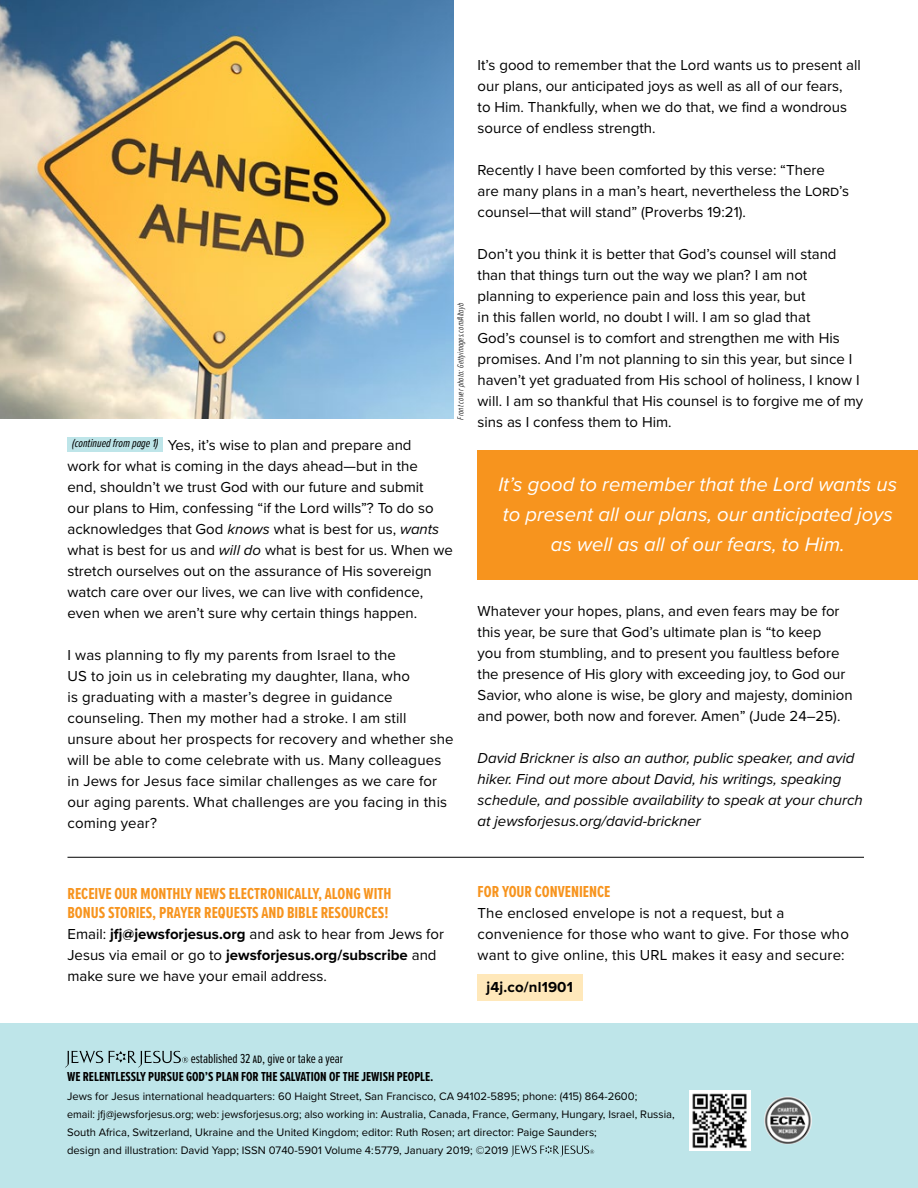
<style>
.page{position:relative;width:918px;height:1188px;background:#fff}
.page>*{position:absolute;margin:0;border:0;box-sizing:border-box;transform-origin:0 0}
.t1{font:italic 20.25px/30px "Proxima Nova";color:#fff;text-align:center}
.t2{font:700 16.5px/19.5px "Proxima Nova Ex Cn";color:#f7941e}
.t3{font:15px/21px "Proxima Nova";color:#000}
.t4{font:italic 15px/21px "Proxima Nova";color:#000}
.t5{font:700 15px "Proxima Nova";letter-spacing:.01em;color:#000}
.t6{font:700 13.5px "Proxima Nova Ex Cn";color:#000}
.t7{font:13.5px "Proxima Nova Ex Cn";color:#000}
.t8{font:italic 12px "Proxima Nova Ex Cn";color:#000}
.t9{font:11.25px/18px "Proxima Nova";color:#000}
.t10{font:italic 300 9px "Proxima Nova Ex Cn";letter-spacing:.01em;color:#000}
.s1{font-style:italic}
.s2{font-weight:700}
</style>
<div class="page">
<div style="left:0;top:1023px;width:918px;height:165px;background:#bee5e9"></div>
<img style="left:689px;top:1090px;width:61px;height:61px">
<img style="left:764px;top:1096px;width:48px;height:48px;border-radius:24px">
<svg style="left:65px;top:1051px;width:123px;height:17px"></svg>
<svg style="left:511px;top:1146px;width:83px;height:11px"></svg>
<div style="left:68px;top:437px;width:95px;height:15px;background:#bee5e9"></div>
<div style="left:478px;top:451px;width:440px;height:129px;background:#f7941e"></div>
<div style="left:478px;top:974px;width:105px;height:26px;background:#ffe8ba"></div>
<hr style="left:68px;top:857px;width:796px;height:1px;background:#000">
<img style="left:0;top:0;width:454px;height:418px">
<p class="t10" style="left:454px;top:420px;width:118px;rotate:-90deg">Front cover photo: Gettyimages.com/Altayb</p>
<p class="t8" style="left:72px;top:435px;width:88px">(continued from page 1)</p>
<p class="t3" style="left:68px;top:434px;width:387px;text-indent:100px">Yes, it’s wise to plan and prepare and<br>work for what is coming in the days ahead—but in the<br>end, shouldn’t we trust God with our future and submit<br>our plans to Him, confessing “if the Lord wills”? To do so acknowledges that God <span class="s1">knows</span> what is best for us, <span class="s1">wants </span>what is best for us and <span class="s1">will do</span> what is best for us. When we stretch ourselves out on the assurance of His sovereign watch care over our lives, we can live with confidence, even when we aren’t sure why certain things happen.</p>
<p class="t3" style="left:68px;top:644px;width:388px">I was planning to fly my parents from Israel to the<br>US to join us in celebrating my daughter, Ilana, who<br>is graduating with a master’s degree in guidance counseling. Then my mother had a stroke. I am still unsure about her prospects for recovery and whether she will be able to come celebrate with us. Many colleagues in Jews for Jesus face similar challenges as we care for our aging parents. What challenges are you facing in this coming year?</p>
<p class="t3" style="left:478px;top:54px;width:385px">It’s good to remember that the Lord wants us to present all our plans, our anticipated joys as well as all of our fears,<br>to Him. Thankfully, when we do that, we find a wondrous source of endless strength.</p>
<p class="t3" style="left:478px;top:159px;width:373px">Recently I have been comforted by this verse: “There are many plans in a man’s heart, nevertheless the Lord’s counsel—that will stand” (Proverbs 19:21).</p>
<p class="t3" style="left:478px;top:243px;width:387px">Don’t you think it is better that God’s counsel will stand than that things turn out the way we plan? I am not planning to experience pain and loss this year, but<br>in this fallen world, no doubt I will. I am so glad that<br>God’s counsel is to comfort and strengthen me with His promises. And I’m not planning to sin this year, but since I haven’t yet graduated from His school of holiness, I know I will. I am so thankful that His counsel is to forgive me of my sins as I confess them to Him.</p>
<h1 class="t1" style="left:498px;top:468px;width:400px">It’s good to remember that the Lord wants us to present all our plans, our anticipated joys as well as all of our fears, to Him.</h1>
<p class="t3" style="left:478px;top:600px;width:377px">Whatever your hopes, plans, and even fears may be for this year, be sure that God’s ultimate plan is “to keep<br>you from stumbling, and to present you faultless before the presence of His glory with exceeding joy, to God our Savior, who alone is wise, be glory and majesty, dominion and power, both now and forever. Amen” (Jude 24–25).</p>
<p class="t4" style="left:478px;top:747px;width:387px">David Brickner is also an author, public speaker, and avid hiker. Find out more about David, his writings, speaking schedule, and possible availability to speak at your church at jewsforjesus.org/david-brickner</p>
<p class="t2" style="left:68px;top:883px;width:326px">RECEIVE OUR MONTHLY NEWS ELECTRONICALLY, ALONG WITH<br>BONUS STORIES, PRAYER REQUESTS AND BIBLE RESOURCES!</p>
<p class="t3" style="left:68px;top:923px;width:378px">Email: <span class="s2">jfj@jewsforjesus.org</span> and ask to hear from Jews for<br>Jesus via email or go to <span class="s2">jewsforjesus.org/subscribe</span> and make sure we have your email address.</p>
<p class="t2" style="left:478px;top:882px;width:134px">FOR YOUR CONVENIENCE</p>
<p class="t3" style="left:478px;top:902px;width:373px">The enclosed envelope is not a request, but a convenience for those who want to give. For those who want to give online, this URL makes it easy and secure:</p>
<p class="t5" style="left:487px;top:975px;width:88px">j4j.co/nl1901</p>
<p class="t7" style="left:191px;top:1049px;width:154px">established 32 ad, give or take a year</p>
<p class="t6" style="left:67px;top:1067px;width:368px">WE RELENTLESSLY PURSUE GOD’S PLAN FOR THE SALVATION OF THE JEWISH PEOPLE.</p>
<p class="t9" style="left:67px;top:1087px;width:609px">Jews for Jesus international headquarters: 60 Haight Street, San Francisco, CA 94102-5895; phone: (415) 864-2600;<br>email: jfj@jewsforjesus.org; web: jewsforjesus.org; also working in: Australia, Canada, France, Germany, Hungary, Israel, Russia, South Africa, Switzerland, Ukraine and the United Kingdom; editor: Ruth Rosen; art director: Paige Saunders;<br>design and illustration: David Yapp; ISSN 0740-5901 Volume 4:5779, January 2019; ©2019</p>
</div>
